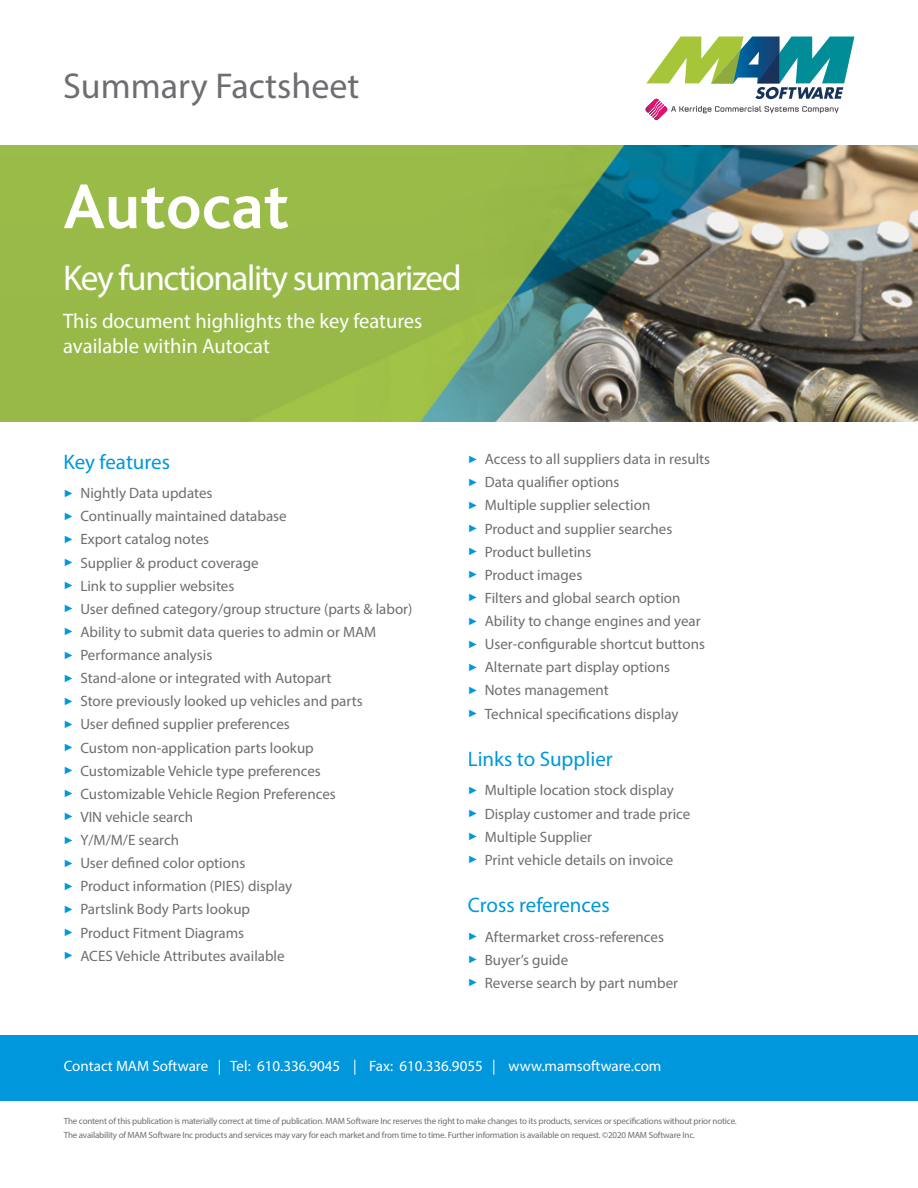
<style>
.page{position:relative;width:918px;height:1188px;background:#fff}
.page>*{position:absolute;margin:0;border:0;box-sizing:border-box;transform-origin:0 0}
.t1{font:700 66px "Bliss Pro";color:#fff}
.t2{font:36px "Myriad Pro";letter-spacing:-.04em;color:#fff}
.t3{font:36px "Myriad Pro";color:#6d6e71}
.t4{font:21px/25.2px "Myriad Pro";color:#fff}
.t5{font:21px "Myriad Pro";color:#0097dc}
.t6{font:15px/23.1px "Myriad Pro";color:#6d6e71}
.t7{font:15px "Myriad Pro";color:#fff}
.t8{font:9px/13.8px "Myriad Pro";letter-spacing:-.02em;color:#6d6e71}
.s1{font-family:"Arial";font-size:10.5px;color:#0097dc}
</style>
<div class="page">
<img style="left:0;top:146px;width:918px;height:276px">
<svg style="left:646px;top:37px;width:208px;height:83px"></svg>
<div style="left:0;top:1035px;width:918px;height:66px;background:#0097dc"></div>
<h2 class="t3" style="left:63px;top:64px;width:298px">Summary Factsheet</h2>
<h1 class="t1" style="left:63px;top:165px;width:227px">Autocat</h1>
<h2 class="t2" style="left:63px;top:255px;width:400px">Key functionality summarized</h2>
<h3 class="t4" style="left:63px;top:308px;width:361px">This document highlights the key features available within Autocat</h3>
<h3 class="t5" style="left:63px;top:449px;width:108px">Key features</h3>
<p class="t6" style="left:63px;top:481px;width:351px"><span class="s1">►</span> Nightly Data updates<br><span class="s1">►</span> Continually maintained database<br><span class="s1">►</span> Export catalog notes<br><span class="s1">►</span> Supplier &amp; product coverage<br><span class="s1">►</span> Link to supplier websites<br><span class="s1">►</span> User defined category/group structure (parts &amp; labor) <span class="s1">►</span> Ability to submit data queries to admin or MAM<br><span class="s1">►</span> Performance analysis<br><span class="s1">►</span> Stand-alone or integrated with Autopart<br><span class="s1">►</span> Store previously looked up vehicles and parts<br><span class="s1">►</span> User defined supplier preferences<br><span class="s1">►</span> Custom non-application parts lookup<br><span class="s1">►</span> Customizable Vehicle type preferences<br><span class="s1">►</span> Customizable Vehicle Region Preferences<br><span class="s1">►</span> VIN vehicle search<br><span class="s1">►</span> Y/M/M/E search<br><span class="s1">►</span> User defined color options<br><span class="s1">►</span> Product information (PIES) display<br><span class="s1">►</span> Partslink Body Parts lookup<br><span class="s1">►</span> Product Fitment Diagrams<br><span class="s1">►</span> ACES Vehicle Attributes available</p>
<p class="t6" style="left:468px;top:447px;width:244px"><span class="s1">►</span> Access to all suppliers data in results <span class="s1">►</span> Data qualifier options<br><span class="s1">►</span> Multiple supplier selection<br><span class="s1">►</span> Product and supplier searches<br><span class="s1">►</span> Product bulletins<br><span class="s1">►</span> Product images<br><span class="s1">►</span> Filters and global search option<br><span class="s1">►</span> Ability to change engines and year <span class="s1">►</span> User-configurable shortcut buttons <span class="s1">►</span> Alternate part display options<br><span class="s1">►</span> Notes management<br><span class="s1">►</span> Technical specifications display</p>
<h3 class="t5" style="left:468px;top:746px;width:146px">Links to Supplier</h3>
<p class="t6" style="left:468px;top:779px;width:224px"><span class="s1">►</span> Multiple location stock display<br><span class="s1">►</span> Display customer and trade price <span class="s1">►</span> Multiple Supplier<br><span class="s1">►</span> Print vehicle details on invoice</p>
<h3 class="t5" style="left:468px;top:892px;width:143px">Cross references</h3>
<p class="t6" style="left:468px;top:925px;width:212px"><span class="s1">►</span> Aftermarket cross-references <span class="s1">►</span> Buyer’s guide<br><span class="s1">►</span> Reverse search by part number</p>
<p class="t7" style="left:64px;top:1057px;width:599px">Contact MAM Software | Tel: 610.336.9045 | Fax: 610.336.9055 | www.mamsoftware.com</p>
<p class="t8" style="left:64px;top:1114px;width:674px">The content of this publication is materially correct at time of publication. MAM Software Inc reserves the right to make changes to its products, services or specifications without prior notice.<br>The availability of MAM Software Inc products and services may vary for each market and from time to time. Further information is available on request. ©2020 MAM Software Inc.</p>
</div>
